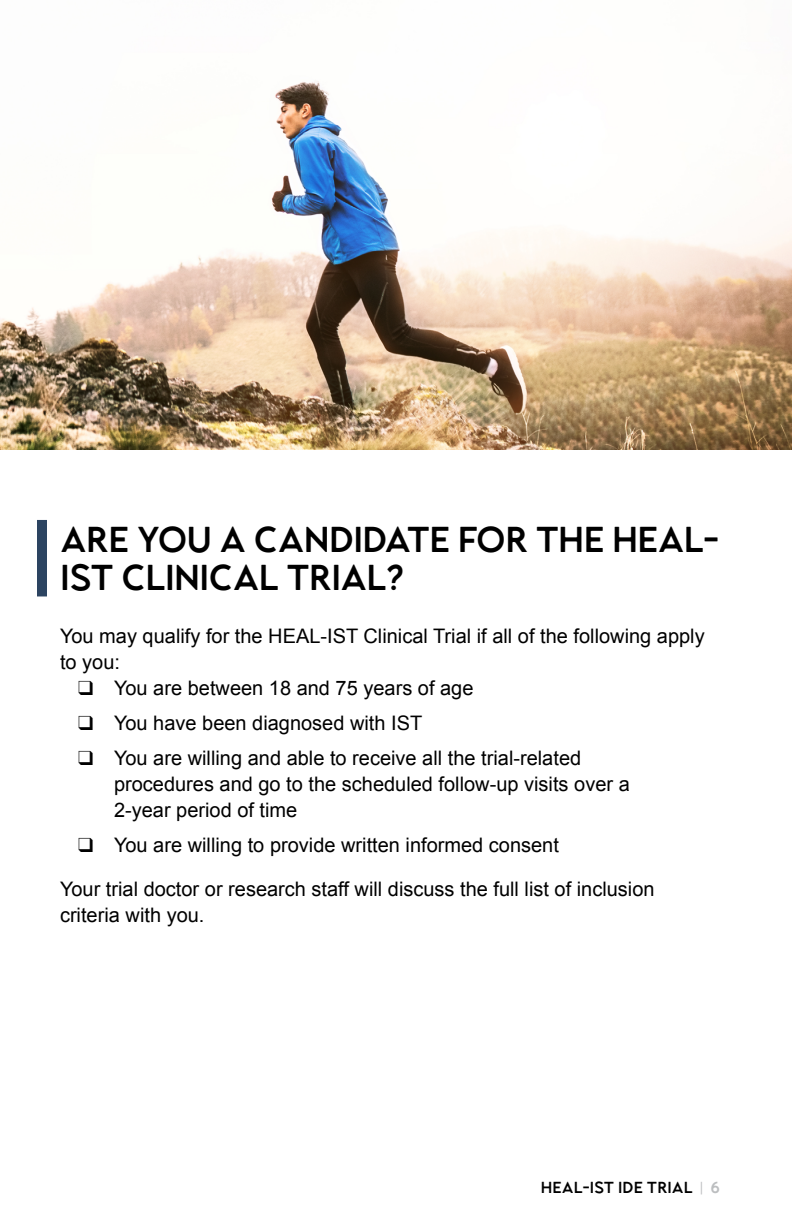
<style>
.page{position:relative;width:792px;height:1224px;background:#fff}
.page>*{position:absolute;margin:0;border:0;box-sizing:border-box;transform-origin:0 0}
.t1{font:36px/38px "Lequire";letter-spacing:-.02em;color:#000}
.t2{font:20px/26px "Arial";color:#000}
.t3{font:16px "Lequire";color:#000}
.s1{color:#bcbec0}
</style>
<div class="page">
<img style="left:0;top:80px;width:792px;height:370px">
<div style="left:37px;top:520px;width:10px;height:76px;background:#2c4461"></div>
<h1 class="t1" style="left:60px;top:520px;width:660px">ARE YOU A CANDIDATE FOR THE HEAL-<br>IST CLINICAL TRIAL?</h1>
<p class="t2" style="left:60px;top:623px;width:646px">You may qualify for the HEAL-IST Clinical Trial if all of the following apply to you:</p>
<p class="t2" style="left:78px;top:675px;width:397px">❑ You are between 18 and 75 years of age</p>
<p class="t2" style="left:78px;top:710px;width:346px">❑ You have been diagnosed with IST</p>
<p class="t2" style="left:114px;top:745px;width:517px;text-indent:-36px">❑ You are willing and able to receive all the trial-related procedures and go to the scheduled follow-up visits over a<br>2-year period of time</p>
<p class="t2" style="left:78px;top:832px;width:483px">❑ You are willing to provide written informed consent</p>
<p class="t2" style="left:60px;top:876px;width:596px">Your trial doctor or research staff will discuss the full list of inclusion criteria with you.</p>
<p class="t3" style="left:541px;top:1179px;width:181px">HEAL-IST IDE TRIAL <span class="s1">| 6</span></p>
</div>
